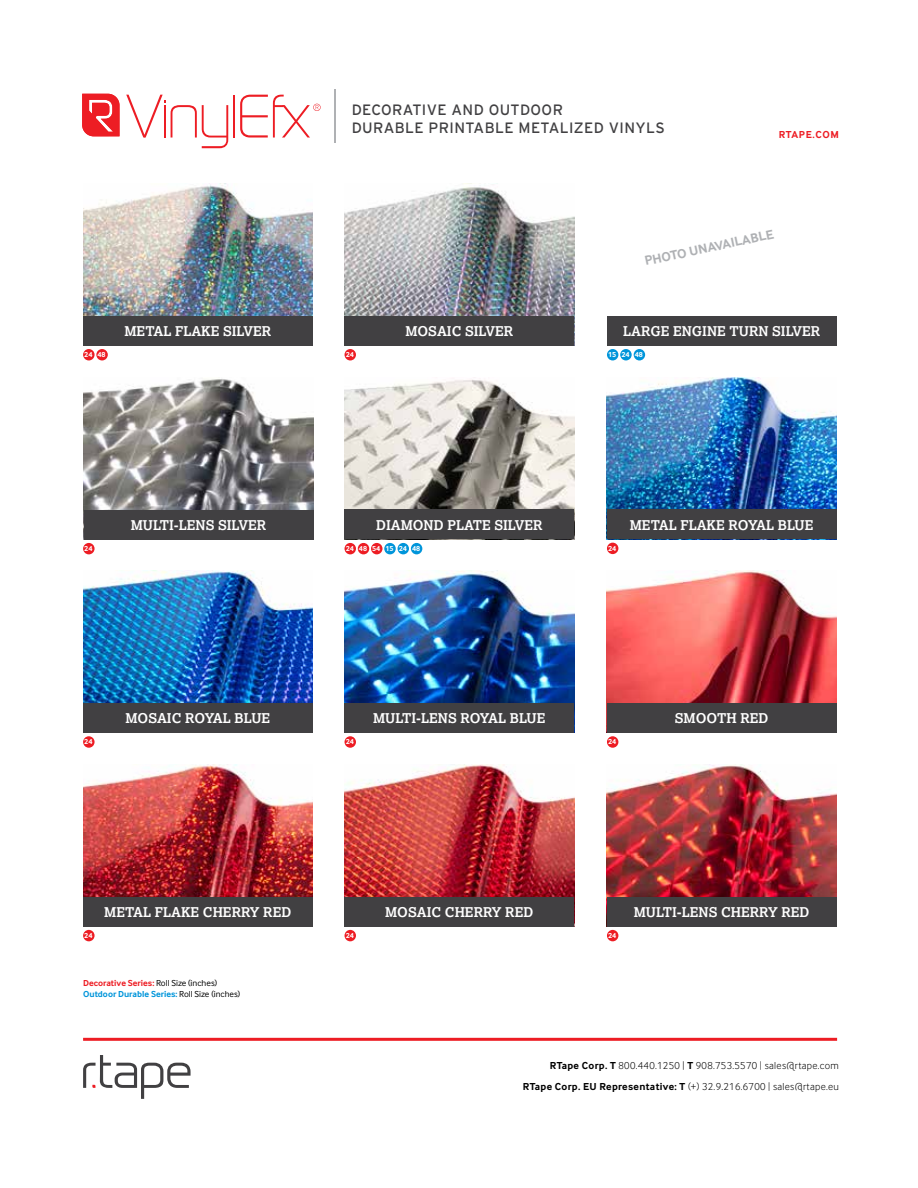
<style>
.page{position:relative;width:918px;height:1188px;background:#fff}
.page>*{position:absolute;margin:0;border:0;box-sizing:border-box;transform-origin:0 0}
.t1{font:15px/18px "Interstate";letter-spacing:.025em;color:#414042}
.t2{font:700 13.5px "Lexia";color:#fff}
.t3{font:700 13.5px "Inter Face";color:#afb1b4}
.t4{font:300 10.5px/21px "Inter Face";letter-spacing:.03em;color:#000;text-align:right}
.t5{font:700 10.5px "Inter Face";letter-spacing:.06em;color:#ed1d24}
.t6{font:9px/10.8px "Inter Face";color:#000}
.t7{font:700 7.5px "Inter Face";color:#fff}
.s1{font-weight:700;color:#ed1d24}
.s2{font-weight:700;color:#0095da}
.s3{font-weight:700}
</style>
<div class="page">
<hr style="left:233px;top:95px;width:2px;height:43px;background:#ed1d24">
<svg style="left:126px;top:95px;width:102px;height:53px"></svg>
<hr style="left:164px;top:105px;width:2px;height:33px;background:#ed1d24">
<svg style="left:240px;top:95px;width:81px;height:43px"></svg>
<svg style="left:82px;top:94px;width:38px;height:42px;background:#ef4248"></svg>
<svg style="left:83px;top:1055px;width:108px;height:44px"></svg>
<hr style="left:83px;top:1038px;width:754px;height:3px;background:#ed1d24">
<hr style="left:334px;top:89px;width:1px;height:54px;background:#afb1b4">
<img style="left:607px;top:765px;width:229px;height:132px">
<div style="left:607px;top:897px;width:229px;height:30px;background:#414042"></div>
<div style="left:607px;top:930px;width:11px;height:11px;background:#ed1d24;border-radius:50%"></div>
<img style="left:345px;top:765px;width:229px;height:132px">
<div style="left:345px;top:897px;width:229px;height:30px;background:#414042"></div>
<div style="left:345px;top:930px;width:11px;height:11px;background:#ed1d24;border-radius:50%"></div>
<img style="left:83px;top:765px;width:230px;height:132px">
<div style="left:83px;top:897px;width:230px;height:30px;background:#414042"></div>
<div style="left:83px;top:930px;width:12px;height:11px;background:#ed1d24;border-radius:50%"></div>
<img style="left:345px;top:571px;width:229px;height:132px">
<div style="left:345px;top:703px;width:229px;height:30px;background:#414042"></div>
<div style="left:345px;top:736px;width:11px;height:12px;background:#ed1d24;border-radius:50%"></div>
<img style="left:83px;top:571px;width:230px;height:132px">
<div style="left:83px;top:703px;width:230px;height:30px;background:#414042"></div>
<div style="left:83px;top:736px;width:12px;height:12px;background:#ed1d24;border-radius:50%"></div>
<img style="left:607px;top:377px;width:229px;height:133px">
<div style="left:607px;top:510px;width:229px;height:29px;background:#414042"></div>
<div style="left:607px;top:543px;width:11px;height:11px;background:#ed1d24;border-radius:50%"></div>
<img style="left:607px;top:571px;width:229px;height:132px">
<div style="left:607px;top:703px;width:229px;height:30px;background:#414042"></div>
<div style="left:607px;top:736px;width:11px;height:12px;background:#ed1d24;border-radius:50%"></div>
<img style="left:84px;top:379px;width:229px;height:131px">
<div style="left:84px;top:510px;width:229px;height:30px;background:#414042"></div>
<div style="left:83px;top:543px;width:12px;height:11px;background:#ed1d24;border-radius:50%"></div>
<img style="left:345px;top:187px;width:229px;height:129px">
<div style="left:345px;top:316px;width:229px;height:30px;background:#414042"></div>
<div style="left:345px;top:349px;width:11px;height:11px;background:#ed1d24;border-radius:50%"></div>
<img style="left:83px;top:184px;width:230px;height:132px">
<div style="left:83px;top:316px;width:230px;height:30px;background:#414042"></div>
<div style="left:83px;top:349px;width:12px;height:11px;background:#ed1d24;border-radius:50%"></div>
<div style="left:96px;top:349px;width:12px;height:11px;background:#ed1d24;border-radius:50%"></div>
<div style="left:607px;top:316px;width:229px;height:30px;background:#414042"></div>
<div style="left:607px;top:349px;width:11px;height:11px;background:#0095da;border-radius:50%"></div>
<div style="left:620px;top:349px;width:12px;height:11px;background:#0095da;border-radius:50%"></div>
<div style="left:634px;top:349px;width:11px;height:11px;background:#0095da;border-radius:50%"></div>
<img style="left:345px;top:377px;width:229px;height:133px">
<div style="left:345px;top:510px;width:229px;height:29px;background:#414042"></div>
<div style="left:345px;top:543px;width:11px;height:11px;background:#ed1d24;border-radius:50%"></div>
<div style="left:358px;top:543px;width:11px;height:11px;background:#ed1d24;border-radius:50%"></div>
<div style="left:371px;top:543px;width:11px;height:11px;background:#ed1d24;border-radius:50%"></div>
<div style="left:384px;top:543px;width:12px;height:11px;background:#0095da;border-radius:50%"></div>
<div style="left:398px;top:543px;width:11px;height:11px;background:#0095da;border-radius:50%"></div>
<div style="left:411px;top:543px;width:11px;height:11px;background:#0095da;border-radius:50%"></div>
<p class="t1" style="left:352px;top:100px;width:315px">DECORATIVE AND OUTDOOR<br>DURABLE PRINTABLE METALIZED VINYLS</p>
<p class="t5" style="left:779px;top:128px;width:62px">RTAPE.COM</p>
<p class="t3" style="left:643px;top:253px;width:133px;rotate:-12deg">PHOTO UNAVAILABLE</p>
<p class="t7" style="left:84px;top:350px;width:23px">24 48</p>
<p class="t2" style="left:124px;top:323px;width:148px">METAL FLAKE SILVER</p>
<p class="t7" style="left:346px;top:350px;width:10px">24</p>
<p class="t2" style="left:405px;top:323px;width:109px">MOSAIC SILVER</p>
<p class="t2" style="left:623px;top:323px;width:199px">LARGE ENGINE TURN SILVER</p>
<p class="t7" style="left:608px;top:350px;width:36px">15 24 48</p>
<p class="t7" style="left:84px;top:544px;width:10px">24</p>
<p class="t2" style="left:131px;top:516px;width:137px">MULTI-LENS SILVER</p>
<p class="t2" style="left:376px;top:516px;width:168px">DIAMOND PLATE SILVER</p>
<p class="t7" style="left:346px;top:544px;width:76px">24 48 54 15 24 48</p>
<p class="t7" style="left:608px;top:544px;width:10px">24</p>
<p class="t2" style="left:630px;top:516px;width:185px">METAL FLAKE ROYAL BLUE</p>
<p class="t2" style="left:125px;top:710px;width:146px">MOSAIC ROYAL BLUE</p>
<p class="t2" style="left:373px;top:710px;width:174px">MULTI-LENS ROYAL BLUE</p>
<p class="t2" style="left:675px;top:710px;width:95px">SMOOTH RED</p>
<p class="t7" style="left:84px;top:737px;width:10px">24</p>
<p class="t7" style="left:346px;top:737px;width:10px">24</p>
<p class="t7" style="left:608px;top:737px;width:10px">24</p>
<p class="t7" style="left:84px;top:931px;width:10px">24</p>
<p class="t2" style="left:104px;top:903px;width:189px">METAL FLAKE CHERRY RED</p>
<p class="t6" style="left:83px;top:978px;width:159px"><span class="s1">Decorative Series:</span> Roll Size (inches)<br><span class="s2">Outdoor Durable Series:</span> Roll Size (inches)</p>
<p class="t7" style="left:346px;top:931px;width:10px">24</p>
<p class="t2" style="left:385px;top:903px;width:150px">MOSAIC CHERRY RED</p>
<p class="t7" style="left:608px;top:931px;width:10px">24</p>
<p class="t2" style="left:634px;top:903px;width:177px">MULTI-LENS CHERRY RED</p>
<p class="t4" style="left:523px;top:1055px;width:317px"><span class="s3">RTape Corp. T</span> 800.440.1250 | <span class="s3">T</span> 908.753.5570 | sales@rtape.com<br><span class="s3">RTape Corp. EU Representative: T</span> (+) 32.9.216.6700 | sales@rtape.eu</p>
</div>
